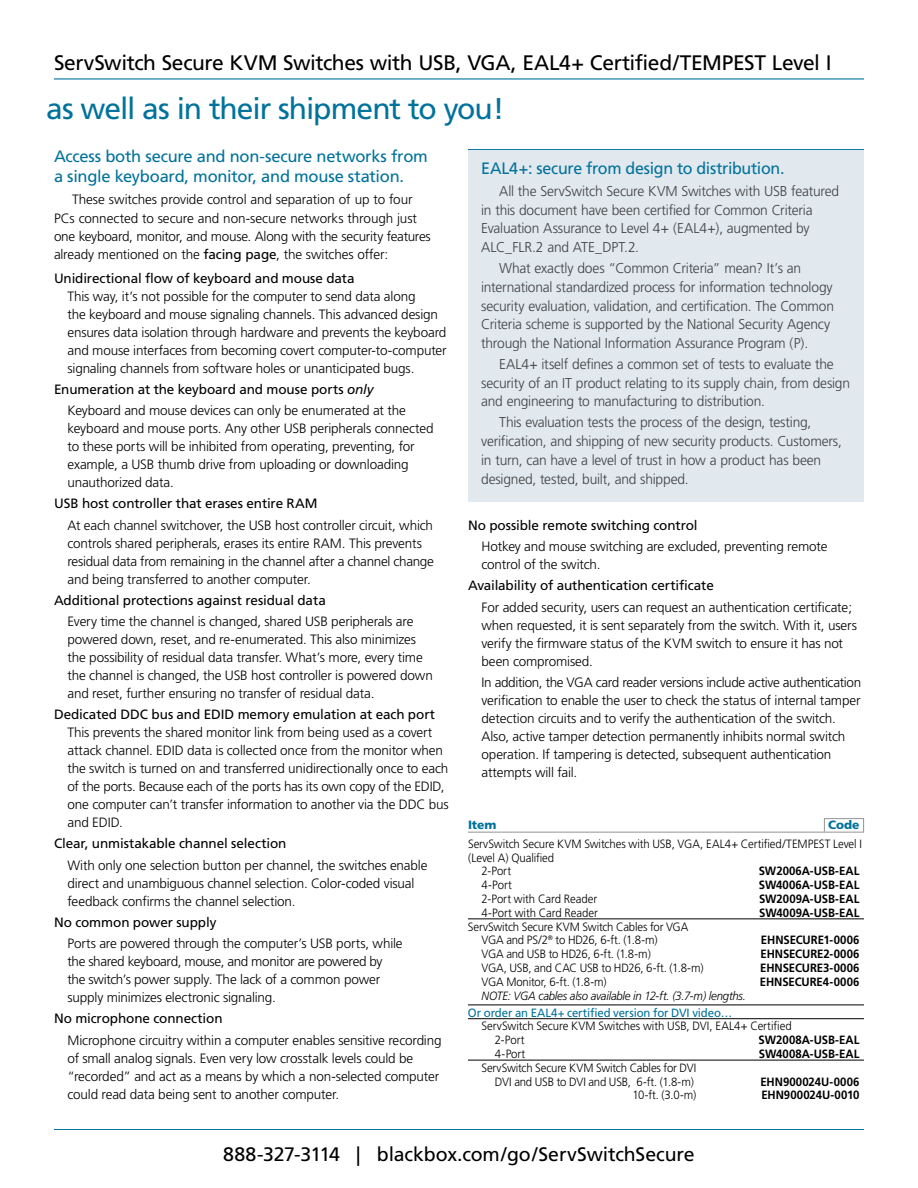
<style>
.page{position:relative;width:918px;height:1188px;background:#fff}
.page>*{position:absolute;margin:0;border:0;box-sizing:border-box;transform-origin:0 0}
.t1{font:30px "Frutiger";letter-spacing:-.035em;color:#00729c}
.t2{font:21px "Frutiger";letter-spacing:-.02em;color:#000}
.t3{font:19.5px "Frutiger";letter-spacing:-.005em;color:#000}
.t4{font:16.5px/19.5px "Frutiger";letter-spacing:-.015em;color:#00729c}
.t5{font:300 14.25px/18.8px "Frutiger";letter-spacing:-.015em;color:#414142}
.t6{font:300 13.5px/18px "Frutiger";letter-spacing:-.015em;color:#000}
.t7{font:13.5px "Frutiger";letter-spacing:-.01em;color:#000}
.t8{font:300 12px/13.8px "Frutiger";letter-spacing:-.01em;color:#000;scale:.95 1}
.t9{font:700 12px "Frutiger";letter-spacing:-.005em;color:#000;scale:.95 1}
.t10{font:italic 300 12px "Frutiger";letter-spacing:-.02em;color:#000;scale:.95 1}
.t11{font:12px "Frutiger";letter-spacing:-.01em;color:#00729c;scale:.95 1}
.t12{font:900 12px "Frutiger";color:#00729c}
.s1{font-weight:400}
.s2{font-weight:400;font-style:italic}
</style>
<div class="page">
<hr style="left:54px;top:1129px;width:810px;height:1px;background:#00729c">
<hr style="left:54px;top:78px;width:810px;height:2px;background:#00729c">
<hr style="left:468px;top:919px;width:396px;height:1px;background:#000">
<hr style="left:468px;top:1005px;width:396px;height:1px;background:#000">
<hr style="left:468px;top:1018px;width:396px;height:1px;background:#000">
<hr style="left:468px;top:1060px;width:396px;height:1px;background:#000">
<hr style="left:468px;top:832px;width:396px;height:1px;background:#939598">
<div style="left:824px;top:818px;width:40px;height:14px;border:1px solid #939598"></div>
<hr style="left:468px;top:149px;width:396px;height:2px;background:#00729c">
<div style="left:468px;top:150px;width:396px;height:352px;background:#e1e8ee"></div>
<h2 class="t2" style="left:54px;top:50px;width:779px">ServSwitch Secure KVM Switches with USB, VGA, EAL4+ Certified/TEMPEST Level I</h2>
<h1 class="t1" style="left:46px;top:91px;width:460px">as well as in their shipment to you!</h1>
<p class="t4" style="left:54px;top:147px;width:375px">Access both secure and non-secure networks from a single keyboard, monitor, and mouse station.</p>
<p class="t6" style="left:54px;top:190px;width:378px;line-height:18.5px;text-indent:18px">These switches provide control and separation of up to four PCs connected to secure and non-secure networks through just one keyboard, monitor, and mouse. Along with the security features already mentioned on the <span class="s1">facing page</span>, the switches offer:</p>
<p class="t7" style="left:54px;top:270px;width:302px">Unidirectional flow of keyboard and mouse data</p>
<p class="t6" style="left:68px;top:287px;width:381px">This way, it’s not possible for the computer to send data along<br>the keyboard and mouse signaling channels. This advanced design ensures data isolation through hardware and prevents the keyboard and mouse interfaces from becoming covert computer-to-computer signaling channels from software holes or unanticipated bugs.</p>
<p class="t6" style="left:68px;top:379px;width:340px;line-height:21.3px;text-indent:-14px"><span class="s1">Enumeration at the keyboard and mouse ports</span> <span class="s2">only<br></span>Keyboard and mouse devices can only be enumerated at the</p>
<p class="t6" style="left:68px;top:420px;width:368px">keyboard and mouse ports. Any other USB peripherals connected to these ports will be inhibited from operating, preventing, for example, a USB thumb drive from uploading or downloading unauthorized data.</p>
<p class="t7" style="left:54px;top:496px;width:265px">USB host controller that erases entire RAM</p>
<p class="t6" style="left:68px;top:516px;width:368px">At each channel switchover, the USB host controller circuit, which controls shared peripherals, erases its entire RAM. This prevents residual data from remaining in the channel after a channel change and being transferred to another computer.</p>
<p class="t7" style="left:54px;top:592px;width:273px">Additional protections against residual data</p>
<p class="t6" style="left:68px;top:613px;width:367px">Every time the channel is changed, shared USB peripherals are powered down, reset, and re-enumerated. This also minimizes the possibility of residual data transfer. What’s more, every time the channel is changed, the USB host controller is powered down and reset, further ensuring no transfer of residual data.</p>
<p class="t7" style="left:54px;top:707px;width:383px">Dedicated DDC bus and EDID memory emulation at each port</p>
<p class="t6" style="left:68px;top:724px;width:383px">This prevents the shared monitor link from being used as a covert attack channel. EDID data is collected once from the monitor when the switch is turned on and transferred unidirectionally once to each of the ports. Because each of the ports has its own copy of the EDID, one computer can’t transfer information to another via the DDC bus and EDID.</p>
<p class="t7" style="left:54px;top:836px;width:234px">Clear, unmistakable channel selection</p>
<p class="t6" style="left:68px;top:856px;width:361px">With only one selection button per channel, the switches enable direct and unambiguous channel selection. Color-coded visual feedback confirms the channel selection.</p>
<p class="t7" style="left:54px;top:914px;width:164px">No common power supply</p>
<p class="t6" style="left:68px;top:935px;width:337px">Ports are powered through the computer’s USB ports, while the shared keyboard, mouse, and monitor are powered by the switch’s power supply. The lack of a common power supply minimizes electronic signaling.</p>
<p class="t7" style="left:54px;top:1011px;width:170px">No microphone connection</p>
<p class="t6" style="left:68px;top:1031px;width:376px">Microphone circuitry within a computer enables sensitive recording of small analog signals. Even very low crosstalk levels could be “recorded” and act as a means by which a non-selected computer could read data being sent to another computer.</p>
<p class="t4" style="left:481px;top:158px;width:305px">EAL4+: secure from design to distribution.</p>
<p class="t5" style="left:481px;top:182px;width:359px;text-indent:18px">All the ServSwitch Secure KVM Switches with USB featured in this document have been certified for Common Criteria Evaluation Assurance to Level 4+ (EAL4+), augmented by ALC_FLR.2 and ATE_DPT.2.</p>
<p class="t5" style="left:481px;top:259px;width:354px;text-indent:18px">What exactly does “Common Criteria” mean? It’s an international standardized process for information technology security evaluation, validation, and certification. The Common Criteria scheme is supported by the National Security Agency through the National Information Assurance Program (P).</p>
<p class="t5" style="left:481px;top:355px;width:370px;text-indent:18px">EAL4+ itself defines a common set of tests to evaluate the security of an IT product relating to its supply chain, from design and engineering to manufacturing to distribution.</p>
<p class="t5" style="left:481px;top:413px;width:362px;text-indent:18px">This evaluation tests the process of the design, testing, verification, and shipping of new security products. Customers, in turn, can have a level of trust in how a product has been designed, tested, built, and shipped.</p>
<p class="t7" style="left:468px;top:517px;width:231px">No possible remote switching control</p>
<p class="t6" style="left:482px;top:538px;width:347px">Hotkey and mouse switching are excluded, preventing remote control of the switch.</p>
<p class="t7" style="left:468px;top:578px;width:247px">Availability of authentication certificate</p>
<p class="t6" style="left:482px;top:598px;width:377px">For added security, users can request an authentication certificate; when requested, it is sent separately from the switch. With it, users verify the firmware status of the KVM switch to ensure it has not been compromised.</p>
<p class="t6" style="left:482px;top:673px;width:381px">In addition, the VGA card reader versions include active authentication verification to enable the user to check the status of internal tamper detection circuits and to verify the authentication of the switch.<br>Also, active tamper detection permanently inhibits normal switch operation. If tampering is detected, subsequent authentication attempts will fail.</p>
<p class="t12" style="left:468px;top:818px;width:30px">Item</p>
<p class="t12" style="left:828px;top:818px;width:33px">Code</p>
<p class="t8" style="left:468px;top:837px;width:416px">ServSwitch Secure KVM Switches with USB, VGA, EAL4+ Certified/TEMPEST Level I</p>
<p class="t8" style="left:468px;top:851px;width:92px">(Level A) Qualified</p>
<p class="t8" style="left:481px;top:864px;width:33px">2-Port</p>
<p class="t9" style="left:759px;top:864px;width:108px">SW2006A-USB-EAL</p>
<p class="t8" style="left:481px;top:878px;width:34px">4-Port</p>
<p class="t9" style="left:759px;top:878px;width:107px">SW4006A-USB-EAL</p>
<p class="t8" style="left:481px;top:892px;width:123px">2-Port with Card Reader</p>
<p class="t9" style="left:759px;top:892px;width:107px">SW2009A-USB-EAL</p>
<p class="t8" style="left:481px;top:906px;width:124px">4-Port with Card Reader</p>
<p class="t9" style="left:759px;top:906px;width:107px">SW4009A-USB-EAL</p>
<p class="t8" style="left:481px;top:920px;width:219px;text-indent:-13px">ServSwitch Secure KVM Switch Cables for VGA<br>VGA and PS/2<sup>®</sup> to HD26, 6-ft. (1.8-m)</p>
<p class="t9" style="left:761px;top:933px;width:105px">EHNSECURE1-0006</p>
<p class="t8" style="left:481px;top:947px;width:180px">VGA and USB to HD26, 6-ft. (1.8-m)</p>
<p class="t9" style="left:760px;top:947px;width:106px">EHNSECURE2-0006</p>
<p class="t8" style="left:481px;top:961px;width:235px">VGA, USB, and CAC USB to HD26, 6-ft. (1.8-m)</p>
<p class="t9" style="left:760px;top:961px;width:106px">EHNSECURE3-0006</p>
<p class="t8" style="left:481px;top:975px;width:133px">VGA Monitor, 6-ft. (1.8-m)</p>
<p class="t9" style="left:760px;top:975px;width:106px">EHNSECURE4-0006</p>
<p class="t10" style="left:481px;top:989px;width:280px">NOTE: VGA cables also available in 12-ft. (3.7-m) lengths.</p>
<p class="t11" style="left:468px;top:1005px;width:279px">Or order an EAL4+ certified version for DVI video…</p>
<p class="t8" style="left:495px;top:1020px;width:314px;text-indent:-13px">ServSwitch Secure KVM Switches with USB, DVI, EAL4+ Certified<br>2-Port</p>
<p class="t9" style="left:759px;top:1033px;width:108px">SW2008A-USB-EAL</p>
<p class="t8" style="left:495px;top:1047px;width:34px">4-Port</p>
<p class="t9" style="left:759px;top:1047px;width:107px">SW4008A-USB-EAL</p>
<p class="t8" style="left:481px;top:1061px;width:228px;text-align:right">ServSwitch Secure KVM Switch Cables for DVI<br>DVI and USB to DVI and USB, 6-ft. (1.8-m)</p>
<p class="t9" style="left:760px;top:1074px;width:106px">EHN900024U-0006</p>
<p class="t8" style="left:633px;top:1089px;width:69px">10-ft. (3.0-m)</p>
<p class="t9" style="left:761px;top:1088px;width:105px">EHN900024U-0010</p>
<h3 class="t3" style="left:223px;top:1143px;width:473px">888-327-3114 | blackbox.com/go/ServSwitchSecure</h3>
</div>
